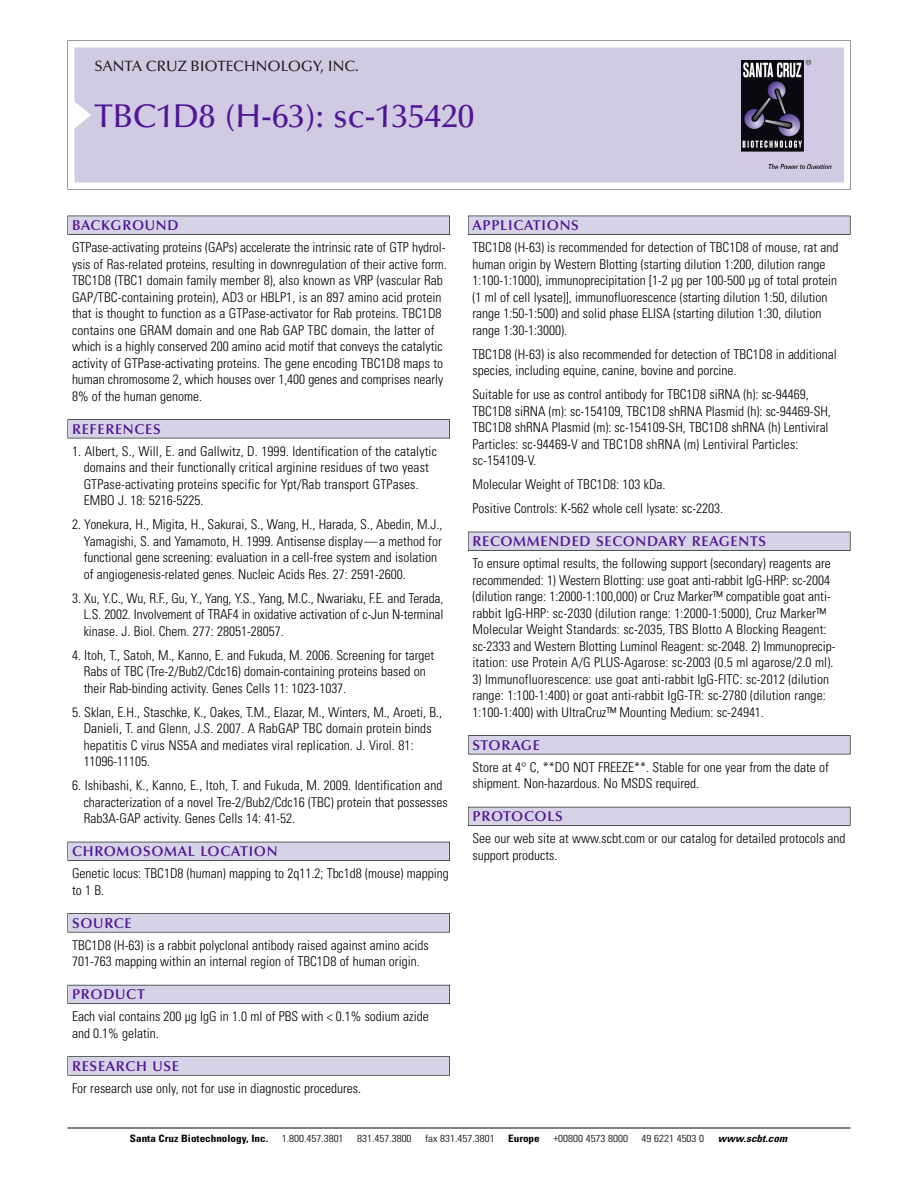
<style>
.page{position:relative;width:918px;height:1188px;background:#fff}
.page>*{position:absolute;margin:0;border:0;box-sizing:border-box;transform-origin:0 0}
.t1{font:500 33px "Optima";color:#511695}
.t2{font:500 15px "Optima";color:#231f20}
.t3{font:600 14.25px "Optima";letter-spacing:.05em;color:#511695}
.t4{font:300 condensed 13.5px/16.5px "Univers";color:#000}
.t5{font:300 condensed 10.2px "Univers";color:#000;scale:1.1 1}
.t6{font:700 condensed 10.2px "Univers";color:#000;scale:1.1 1}
.t7{font:italic 700 condensed 10.2px "Univers";letter-spacing:.005em;color:#000;scale:1.1 1}
</style>
<div class="page">
<svg style="left:68px;top:40px;width:783px;height:149px"></svg>
<div style="left:74px;top:47px;width:770px;height:135px;background:#d1cae3"></div>
<img style="left:741px;top:60px;width:90px;height:108px">
<div style="left:68px;top:216px;width:382px;height:19px;background:#525155"></div>
<div style="left:68px;top:216px;width:381px;height:18px;background:#d7d3e7"></div>
<div style="left:68px;top:419px;width:382px;height:19px;background:#525155"></div>
<div style="left:68px;top:420px;width:381px;height:18px;background:#d7d3e7"></div>
<div style="left:68px;top:842px;width:382px;height:19px;background:#525158"></div>
<div style="left:68px;top:842px;width:381px;height:18px;background:#d7d3e7"></div>
<div style="left:68px;top:913px;width:382px;height:19px;background:#575759"></div>
<div style="left:68px;top:914px;width:381px;height:18px;background:#d7d3e7"></div>
<div style="left:68px;top:985px;width:382px;height:19px;background:#5b5a62"></div>
<div style="left:68px;top:985px;width:381px;height:18px;background:#d7d3e7"></div>
<div style="left:68px;top:1056px;width:382px;height:20px;background:#626263"></div>
<div style="left:68px;top:1057px;width:381px;height:18px;background:#d7d3e7"></div>
<div style="left:468px;top:216px;width:382px;height:19px;background:#525155"></div>
<div style="left:468px;top:216px;width:382px;height:18px;background:#d7d3e7"></div>
<div style="left:468px;top:532px;width:382px;height:19px;background:#515055"></div>
<div style="left:468px;top:532px;width:382px;height:18px;background:#d7d3e7"></div>
<div style="left:468px;top:735px;width:382px;height:19px;background:#545357"></div>
<div style="left:468px;top:736px;width:382px;height:18px;background:#d7d3e7"></div>
<div style="left:468px;top:807px;width:382px;height:19px;background:#54535a"></div>
<div style="left:468px;top:807px;width:382px;height:18px;background:#d7d3e7"></div>
<hr style="left:68px;top:1128px;width:782px;height:1px;background:#000">
<p class="t2" style="left:94px;top:61px;width:266px">SANTA CRUZ BIOTECHNOLOGY, INC.</p>
<h1 class="t1" style="left:94px;top:103px;width:381px">TBC1D8 (H-63): sc-135420</h1>
<p class="t3" style="left:72px;top:219px;width:108px">BACKGROUND</p>
<p class="t4" style="left:72px;top:240px;width:376px">GTPase-activating proteins (GAPs) accelerate the intrinsic rate of GTP hydrol&shy;ysis of Ras-related proteins, resulting in downregulation of their active form.<br>TBC1D8 (TBC1 domain family member 8), also known as VRP (vascular Rab GAP/TBC-containing protein), AD3 or HBLP1, is an 897 amino acid protein that is thought to function as a GTPase-activator for Rab proteins. TBC1D8 contains one GRAM domain and one Rab GAP TBC domain, the latter of which is a highly conserved 200 amino acid motif that conveys the catalytic activity of GTPase-activating proteins. The gene encoding TBC1D8 maps to human chromosome 2, which houses over 1,400 genes and comprises nearly 8% of the human genome.</p>
<p class="t3" style="left:72px;top:423px;width:90px">REFERENCES</p>
<p class="t4" style="left:84px;top:444px;width:355px;text-indent:-12px">1. Albert, S., Will, E. and Gallwitz, D. 1999. Identification of the catalytic domains and their functionally critical arginine residues of two yeast GTPase-activating proteins specific for Ypt/Rab transport GTPases.<br>EMBO J. 18: 5216-5225.</p>
<p class="t4" style="left:84px;top:517px;width:360px;text-indent:-12px">2. Yonekura, H., Migita, H., Sakurai, S., Wang, H., Harada, S., Abedin, M.J., Yamagishi, S. and Yamamoto, H. 1999. Antisense display—a method for functional gene screening: evaluation in a cell-free system and isolation of angiogenesis-related genes. Nucleic Acids Res. 27: 2591-2600.</p>
<p class="t4" style="left:84px;top:591px;width:361px;text-align:justify;text-indent:-12px">3. Xu, Y.C., Wu, R.F., Gu, Y., Yang, Y.S., Yang, M.C., Nwariaku, F.E. and Terada, L.S. 2002. Involvement of TRAF4 in oxidative activation of c-Jun N-terminal kinase. J. Biol. Chem. 277: 28051-28057.</p>
<p class="t4" style="left:84px;top:648px;width:352px;text-indent:-12px">4. Itoh, T., Satoh, M., Kanno, E. and Fukuda, M. 2006. Screening for target<br>Rabs of TBC (Tre-2/Bub2/Cdc16) domain-containing proteins based on their Rab-binding activity. Genes Cells 11: 1023-1037.</p>
<p class="t4" style="left:84px;top:705px;width:360px;text-indent:-12px">5. Sklan, E.H., Staschke, K., Oakes, T.M., Elazar, M., Winters, M., Aroeti, B., Danieli, T. and Glenn, J.S. 2007. A RabGAP TBC domain protein binds hepatitis C virus NS5A and mediates viral replication. J. Virol. 81:<br>11096-11105.</p>
<p class="t4" style="left:84px;top:778px;width:366px;text-indent:-12px">6. Ishibashi, K., Kanno, E., Itoh, T. and Fukuda, M. 2009. Identification and characterization of a novel Tre-2/Bub2/Cdc16 (TBC) protein that possesses<br>Rab3A-GAP activity. Genes Cells 14: 41-52.</p>
<p class="t3" style="left:72px;top:846px;width:207px">CHROMOSOMAL LOCATION</p>
<p class="t4" style="left:72px;top:866px;width:378px">Genetic locus: TBC1D8 (human) mapping to 2q11.2; Tbc1d8 (mouse) mapping to 1 B.</p>
<p class="t3" style="left:72px;top:917px;width:61px">SOURCE</p>
<p class="t4" style="left:72px;top:938px;width:358px">TBC1D8 (H-63) is a rabbit polyclonal antibody raised against amino acids<br>701-763 mapping within an internal region of TBC1D8 of human origin.</p>
<p class="t3" style="left:72px;top:989px;width:74px">PRODUCT</p>
<p class="t4" style="left:72px;top:1009px;width:358px">Each vial contains 200 µg IgG in 1.0 ml of PBS with &lt; 0.1% sodium azide and 0.1% gelatin.</p>
<p class="t3" style="left:72px;top:1060px;width:109px">RESEARCH USE</p>
<p class="t4" style="left:72px;top:1081px;width:290px">For research use only, not for use in diagnostic procedures.</p>
<p class="t3" style="left:473px;top:219px;width:108px">APPLICATIONS</p>
<p class="t4" style="left:473px;top:240px;width:367px">TBC1D8 (H-63) is recommended for detection of TBC1D8 of mouse, rat and human origin by Western Blotting (starting dilution 1:200, dilution range 1:100-1:1000), immunoprecipitation [1-2 µg per 100-500 µg of total protein (1 ml of cell lysate)], immunofluorescence (starting dilution 1:50, dilution range 1:50-1:500) and solid phase ELISA (starting dilution 1:30, dilution range 1:30-1:3000).</p>
<p class="t4" style="left:473px;top:347px;width:366px">TBC1D8 (H-63) is also recommended for detection of TBC1D8 in additional species, including equine, canine, bovine and porcine.</p>
<p class="t4" style="left:473px;top:387px;width:360px">Suitable for use as control antibody for TBC1D8 siRNA (h): sc-94469, TBC1D8 siRNA (m): sc-154109, TBC1D8 shRNA Plasmid (h): sc-94469-SH, TBC1D8 shRNA Plasmid (m): sc-154109-SH, TBC1D8 shRNA (h) Lentiviral Particles: sc-94469-V and TBC1D8 shRNA (m) Lentiviral Particles: sc-154109-V.</p>
<p class="t4" style="left:473px;top:473px;width:252px;line-height:24px">Molecular Weight of TBC1D8: 103 kDa.<br>Positive Controls: K-562 whole cell lysate: sc-2203.</p>
<p class="t3" style="left:473px;top:536px;width:295px">RECOMMENDED SECONDARY REAGENTS</p>
<p class="t4" style="left:473px;top:556px;width:364px">To ensure optimal results, the following support (secondary) reagents are recommended: 1) Western Blotting: use goat anti-rabbit IgG-HRP: sc-2004 (dilution range: 1:2000-1:100,000) or Cruz Marker™ compatible goat anti&shy;rabbit IgG-HRP: sc-2030 (dilution range: 1:2000-1:5000), Cruz Marker™ Molecular Weight Standards: sc-2035, TBS Blotto A Blocking Reagent: sc-2333 and Western Blotting Luminol Reagent: sc-2048. 2) Immunoprecip&shy;itation: use Protein A/G PLUS-Agarose: sc-2003 (0.5 ml agarose/2.0 ml).</p>
<p class="t4" style="left:473px;top:672px;width:358px">3) Immunofluorescence: use goat anti-rabbit IgG-FITC: sc-2012 (dilution range: 1:100-1:400) or goat anti-rabbit IgG-TR: sc-2780 (dilution range:<br>1:100-1:400) with UltraCruz™ Mounting Medium: sc-24941.</p>
<p class="t3" style="left:473px;top:739px;width:69px">STORAGE</p>
<p class="t4" style="left:473px;top:760px;width:358px">Store at 4° C, **DO NOT FREEZE**. Stable for one year from the date of shipment. Non-hazardous. No MSDS required.</p>
<p class="t3" style="left:473px;top:811px;width:92px">PROTOCOLS</p>
<p class="t4" style="left:473px;top:831px;width:375px">See our web site at www.scbt.com or our catalog for detailed protocols and support products.</p>
<p class="t6" style="left:130px;top:1135px;width:127px">Santa Cruz Biotechnology, Inc.</p>
<p class="t5" style="left:282px;top:1135px;width:58px">1.800.457.3801</p>
<p class="t5" style="left:357px;top:1135px;width:51px">831.457.3800</p>
<p class="t5" style="left:425px;top:1135px;width:65px">fax 831.457.3801</p>
<p class="t6" style="left:508px;top:1135px;width:30px">Europe</p>
<p class="t5" style="left:553px;top:1135px;width:69px">+00800 4573 8000</p>
<p class="t5" style="left:642px;top:1135px;width:58px">49 6221 4503 0</p>
<p class="t7" style="left:718px;top:1135px;width:64px">www.scbt.com</p>
</div>
